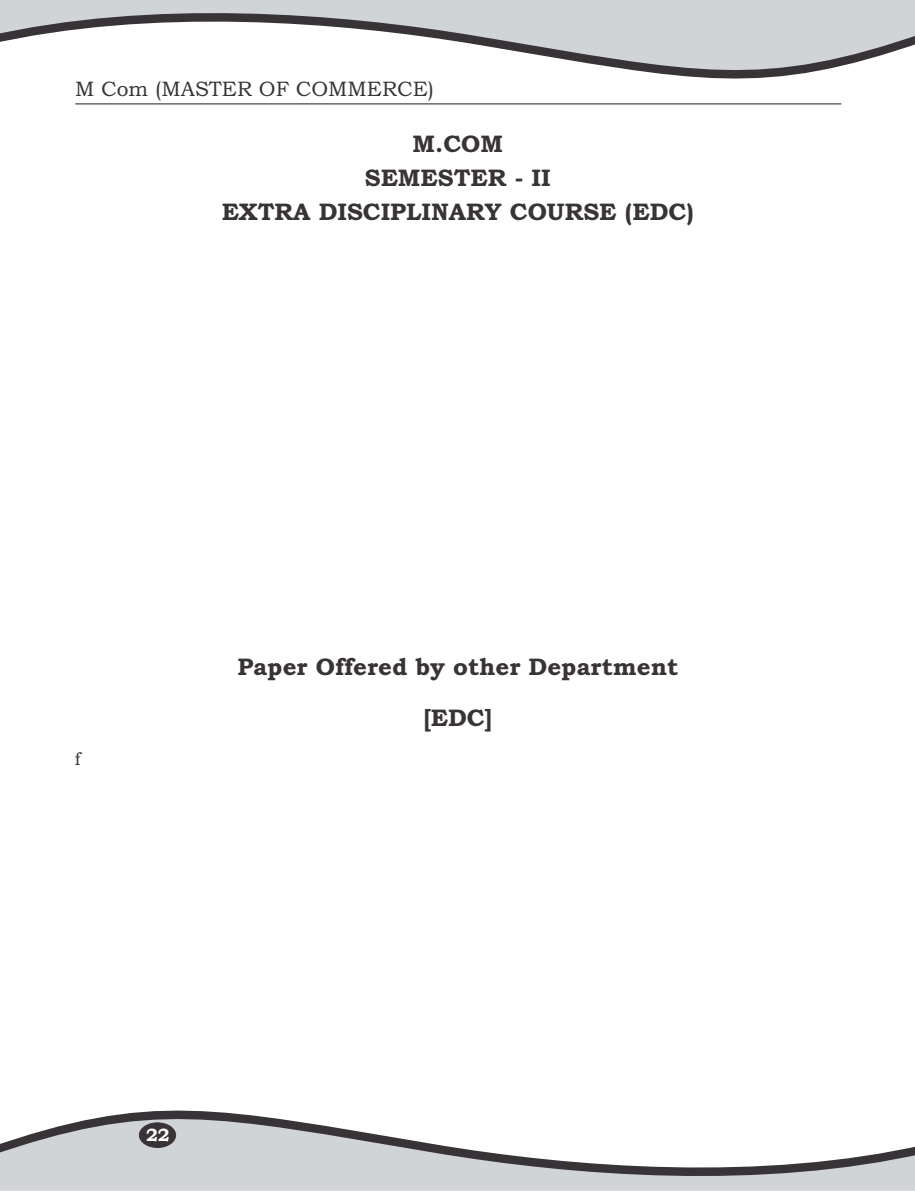
<style>
.page{position:relative;width:915px;height:1191px;background:#fff}
.page>*{position:absolute;margin:0;border:0;box-sizing:border-box;transform-origin:0 0}
.t1{font:700 24px/33.8px "Bookman Old Style";color:#383336;text-align:center}
.t2{font:21px "Bookman Old Style";color:#383336}
.t3{font:700 18px "Bookman Old Style";color:#fff}
.t4{font:18px "Bookman Old Style";color:#383336}
</style>
<div class="page">
<svg style="left:0;top:0;width:914px;height:79px;fill:#d1d4d6"></svg>
<svg style="left:0;top:1110px;width:914px;height:80px;fill:#d1d4d6"></svg>
<hr style="left:75px;top:103px;width:766px;height:1px;background:#383336">
<div style="left:139px;top:1122px;width:37px;height:25px;background:#383336;border:1px solid #383336;border-radius:50%"></div>
<p class="t2" style="left:75px;top:81px;width:360px">M Com (MASTER OF COMMERCE)</p>
<p class="t1" style="left:221px;top:129px;width:473px">M.COM<br>SEMESTER - II<br>EXTRA DISCIPLINARY COURSE (EDC)</p>
<p class="t4" style="left:75px;top:752px;width:7px">f</p>
<p class="t1" style="left:237px;top:644px;width:442px;line-height:50.7px">Paper Offered by other Department [EDC]</p>
<p class="t3" style="left:146px;top:1128px;width:25px">22</p>
</div>
